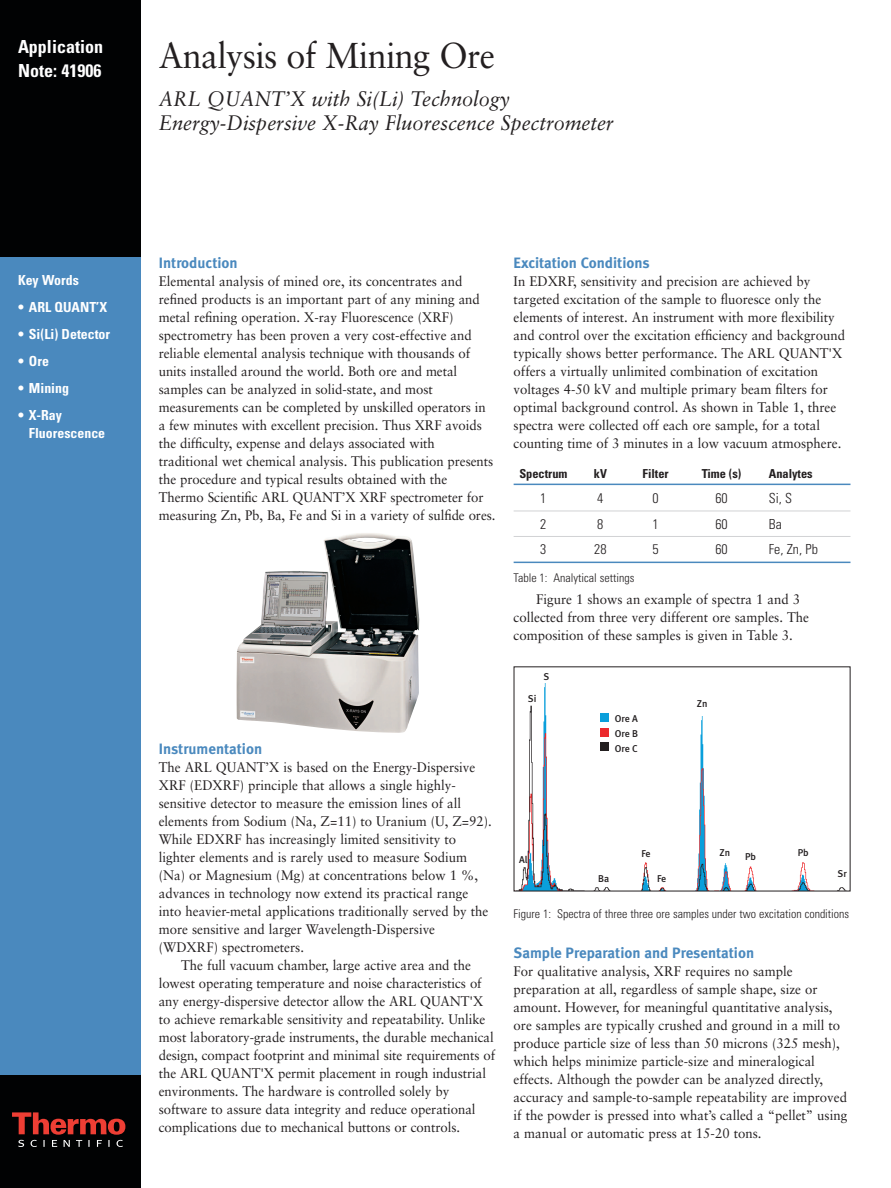
<style>
.page{position:relative;width:891px;height:1188px;background:#fff}
.page>*{position:absolute;margin:0;border:0;box-sizing:border-box;transform-origin:0 0}
.t1{font:36px "Sabon";letter-spacing:-.02em;color:#231f20;scale:.95 1}
.t2{font:italic 21px/24px "Sabon";color:#231f20;scale:.95 1}
.t3{font:700 condensed 18px/24px "Univers";color:#fff}
.t4{font:15px "Meta Bold LF";color:#4a89be}
.t5{font:13.8px/18px "Sabon";color:#231f20;scale:.95 1}
.t6{font:700 condensed 13.8px/18px "Univers";color:#fff}
.t7{font:300 condensed 13.8px "Univers";color:#231f20}
.t8{font:700 condensed 12.3px "Univers";color:#231f20}
.t9{font:300 condensed 12px "Univers";color:#231f20}
.t10{font:9.9px/14.9px "Meta Medium LF";letter-spacing:-.005em;color:#231f20;text-align:justify}
</style>
<div class="page">
<hr style="left:514px;top:484px;width:336px;height:1px;background:#4a89be">
<hr style="left:514px;top:511px;width:336px;height:1px;background:#d1d2d4">
<hr style="left:514px;top:536px;width:336px;height:1px;background:#d1d2d4">
<hr style="left:514px;top:562px;width:336px;height:1px;background:#4a89be">
<div style="left:0;top:257px;width:141px;height:931px;background:#4a89be"></div>
<div style="left:0;top:0;width:141px;height:257px;background:#010203"></div>
<div style="left:0;top:1076px;width:141px;height:112px;background:#010203"></div>
<svg style="left:12px;top:1112px;width:113px;height:35px"></svg>
<img style="left:520px;top:683px;width:325px;height:206px">
<div style="left:601px;top:714px;width:8px;height:8px;background:#0a9fdb"></div>
<div style="left:601px;top:728px;width:8px;height:9px;background:#ec2a2d"></div>
<div style="left:601px;top:743px;width:8px;height:8px;background:#231f20"></div>
<img style="left:236px;top:533px;width:183px;height:200px">
<h3 class="t3" style="left:18px;top:37px;width:87px">Application<br>Note: 41906</h3>
<h1 class="t1" style="left:159px;top:40px;width:355px">Analysis of Mining Ore</h1>
<h2 class="t2" style="left:159px;top:88px;width:480px">ARL QUANT’X with Si(Li) Technology<br>Energy-Dispersive X-Ray Fluorescence Spectrometer</h2>
<p class="t6" style="left:18px;top:272px;width:62px">Key Words</p>
<p class="t6" style="left:18px;top:299px;width:91px">• ARL QUANT’X</p>
<p class="t6" style="left:18px;top:326px;width:94px">• Si(Li) Detector</p>
<p class="t6" style="left:18px;top:353px;width:32px">• Ore</p>
<p class="t6" style="left:18px;top:380px;width:53px">• Mining</p>
<p class="t6" style="left:29px;top:407px;width:78px;text-indent:-11px">• X-Ray<br>Fluorescence</p>
<p class="t4" style="left:159px;top:257px;width:80px">Introduction</p>
<p class="t5" style="left:159px;top:273px;width:356px">Elemental analysis of mined ore, its concentrates and refined products is an important part of any mining and metal refining operation. X-ray Fluorescence (XRF) spectrometry has been proven a very cost-effective and reliable elemental analysis technique with thousands of units installed around the world. Both ore and metal samples can be analyzed in solid-state, and most measurements can be completed by unskilled operators in a few minutes with excellent precision. Thus XRF avoids the difficulty, expense and delays associated with traditional wet chemical analysis. This publication presents the procedure and typical results obtained with the Thermo Scientific ARL QUANT’X XRF spectrometer for measuring Zn, Pb, Ba, Fe and Si in a variety of sulfide ores.</p>
<p class="t4" style="left:159px;top:743px;width:105px">Instrumentation</p>
<p class="t5" style="left:159px;top:759px;width:335px">The ARL QUANT’X is based on the Energy-Dispersive</p>
<p class="t5" style="left:159px;top:777px;width:314px">XRF (EDXRF) principle that allows a single highly-</p>
<p class="t5" style="left:159px;top:795px;width:320px">sensitive detector to measure the emission lines of all</p>
<p class="t5" style="left:159px;top:813px;width:352px">elements from Sodium (Na, Z=11) to Uranium (U, Z=92).</p>
<p class="t5" style="left:159px;top:831px;width:314px">While EDXRF has increasingly limited sensitivity to</p>
<p class="t5" style="left:159px;top:849px;width:326px">lighter elements and is rarely used to measure Sodium</p>
<p class="t5" style="left:159px;top:867px;width:338px">(Na) or Magnesium (Mg) at concentrations below 1 %,</p>
<p class="t5" style="left:159px;top:885px;width:327px">advances in technology now extend its practical range</p>
<p class="t5" style="left:159px;top:903px;width:348px">into heavier-metal applications traditionally served by the</p>
<p class="t5" style="left:159px;top:921px;width:292px">more sensitive and larger Wavelength-Dispersive</p>
<p class="t5" style="left:159px;top:939px;width:154px">(WDXRF) spectrometers.</p>
<p class="t5" style="left:181px;top:957px;width:306px">The full vacuum chamber, large active area and the</p>
<p class="t5" style="left:159px;top:975px;width:341px">lowest operating temperature and noise characteristics of</p>
<p class="t5" style="left:159px;top:993px;width:343px">any energy-dispersive detector allow the ARL QUANT'X</p>
<p class="t5" style="left:159px;top:1011px;width:345px">to achieve remarkable sensitivity and repeatability. Unlike</p>
<p class="t5" style="left:159px;top:1029px;width:354px">most laboratory-grade instruments, the durable mechanical</p>
<p class="t5" style="left:159px;top:1047px;width:356px">design, compact footprint and minimal site requirements of</p>
<p class="t5" style="left:159px;top:1065px;width:346px">the ARL QUANT'X permit placement in rough industrial</p>
<p class="t5" style="left:159px;top:1083px;width:307px">environments. The hardware is controlled solely by</p>
<p class="t5" style="left:159px;top:1101px;width:335px">software to assure data integrity and reduce operational</p>
<p class="t5" style="left:159px;top:1119px;width:319px">complications due to mechanical buttons or controls.</p>
<p class="t4" style="left:514px;top:257px;width:138px">Excitation Conditions</p>
<p class="t5" style="left:514px;top:273px;width:350px">In EDXRF, sensitivity and precision are achieved by targeted excitation of the sample to fluoresce only the elements of interest. An instrument with more flexibility and control over the excitation efficiency and background typically shows better performance. The ARL QUANT'X offers a virtually unlimited combination of excitation voltages 4-50 kV and multiple primary beam filters for optimal background control. As shown in Table 1, three spectra were collected off each ore sample, for a total counting time of 3 minutes in a low vacuum atmosphere.</p>
<p class="t8" style="left:519px;top:469px;width:50px">Spectrum</p>
<p class="t8" style="left:594px;top:469px;width:15px">kV</p>
<p class="t8" style="left:643px;top:469px;width:28px">Filter</p>
<p class="t8" style="left:702px;top:469px;width:41px">Time (s)</p>
<p class="t8" style="left:769px;top:469px;width:45px">Analytes</p>
<p class="t7" style="left:540px;top:493px;width:8px">1</p>
<p class="t7" style="left:597px;top:493px;width:8px">4</p>
<p class="t7" style="left:653px;top:493px;width:8px">0</p>
<p class="t7" style="left:715px;top:493px;width:14px">60</p>
<p class="t7" style="left:769px;top:493px;width:25px">Si, S</p>
<p class="t7" style="left:540px;top:519px;width:8px">2</p>
<p class="t7" style="left:597px;top:519px;width:8px">8</p>
<p class="t7" style="left:653px;top:519px;width:8px">1</p>
<p class="t7" style="left:715px;top:519px;width:14px">60</p>
<p class="t7" style="left:769px;top:519px;width:15px">Ba</p>
<p class="t7" style="left:540px;top:544px;width:8px">3</p>
<p class="t7" style="left:594px;top:544px;width:14px">28</p>
<p class="t7" style="left:653px;top:544px;width:8px">5</p>
<p class="t7" style="left:715px;top:544px;width:14px">60</p>
<p class="t7" style="left:769px;top:544px;width:51px">Fe, Zn, Pb</p>
<p class="t9" style="left:514px;top:573px;width:122px">Table 1: Analytical settings</p>
<p class="t5" style="left:514px;top:592px;width:312px;text-indent:23px">Figure 1 shows an example of spectra 1 and 3 collected from three very different ore samples. The composition of these samples is given in Table 3.</p>
<p class="t10" style="left:528px;top:692px;width:10px">Si</p>
<p class="t10" style="left:544px;top:670px;width:7px">S</p>
<p class="t10" style="left:519px;top:853px;width:10px">Al</p>
<p class="t10" style="left:697px;top:697px;width:12px">Zn</p>
<p class="t10" style="left:615px;top:712px;width:25px">Ore A Ore B Ore C</p>
<p class="t10" style="left:641px;top:847px;width:11px">Fe</p>
<p class="t10" style="left:720px;top:846px;width:12px">Zn</p>
<p class="t10" style="left:745px;top:851px;width:13px">Pb</p>
<p class="t10" style="left:798px;top:847px;width:13px">Pb</p>
<p class="t10" style="left:598px;top:872px;width:12px">Ba</p>
<p class="t10" style="left:657px;top:872px;width:11px">Fe</p>
<p class="t10" style="left:838px;top:867px;width:11px">Sr</p>
<p class="t9" style="left:514px;top:909px;width:337px">Figure 1: Spectra of three three ore samples under two excitation conditions</p>
<p class="t4" style="left:514px;top:948px;width:242px">Sample Preparation and Presentation</p>
<p class="t5" style="left:514px;top:964px;width:353px">For qualitative analysis, XRF requires no sample preparation at all, regardless of sample shape, size or amount. However, for meaningful quantitative analysis, ore samples are typically crushed and ground in a mill to produce particle size of less than 50 microns (325 mesh), which helps minimize particle-size and mineralogical effects. Although the powder can be analyzed directly, accuracy and sample-to-sample repeatability are improved if the powder is pressed into what’s called a “pellet” using a manual or automatic press at 15-20 tons.</p>
</div>
